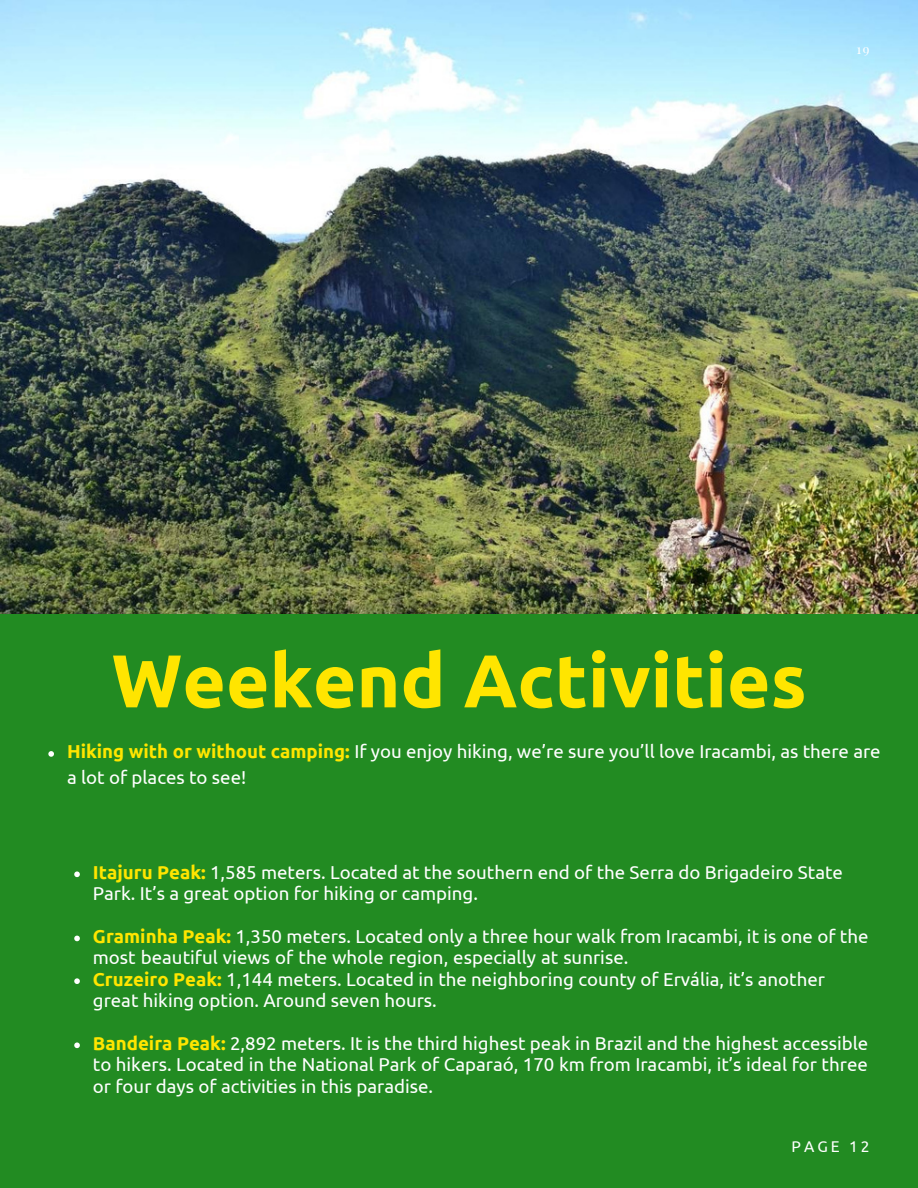
<style>
.page{position:relative;width:918px;height:1188px;background:#228b22}
.page>*{position:absolute;margin:0;border:0;box-sizing:border-box;transform-origin:0 0}
.t1{font:700 74.7px "Ubuntu";color:#ffe500}
.t2{font:18.75px/21.3px "Ubuntu";color:#fff}
.t3{font:15.6px "Ubuntu";letter-spacing:.19em;color:#fff}
.t4{font:13.2px "Playfair Display";color:#fff}
.s1{font-weight:700;color:#ffe500}
</style>
<div class="page">
<img style="left:0;top:0;width:918px;height:614px">
<svg style="left:48px;top:751px;width:6px;height:6px"></svg>
<svg style="left:74px;top:871px;width:6px;height:6px"></svg>
<svg style="left:74px;top:936px;width:6px;height:5px"></svg>
<svg style="left:74px;top:978px;width:6px;height:6px"></svg>
<svg style="left:74px;top:1042px;width:6px;height:6px"></svg>
<p class="t4" style="left:857px;top:40px;width:15px">19</p>
<h1 class="t1" style="left:112px;top:638px;width:697px">Weekend Activities</h1>
<p class="t2" style="left:67px;top:738px;width:815px;line-height:25.8px"><span class="s1">Hiking with or without camping:</span> If you enjoy hiking, we’re sure you’ll love Iracambi, as there are a lot of places to see!</p>
<p class="t2" style="left:93px;top:861px;width:752px"><span class="s1">Itajuru Peak:</span> 1,585 meters. Located at the southern end of the Serra do Brigadeiro State<br>Park. It’s a great option for hiking or camping.</p>
<p class="t2" style="left:93px;top:925px;width:777px"><span class="s1">Graminha Peak:</span> 1,350 meters. Located only a three hour walk from Iracambi, it is one of the most beautiful views of the whole region, especially at sunrise.<br><span class="s1">Cruzeiro Peak:</span> 1,144 meters. Located in the neighboring county of Ervália, it’s another great hiking option. Around seven hours.</p>
<p class="t2" style="left:93px;top:1032px;width:777px;text-align:justify"><span class="s1">Bandeira Peak:</span> 2,892 meters. It is the third highest peak in Brazil and the highest accessible to hikers. Located in the National Park of Caparaó, 170 km from Iracambi, it’s ideal for three or four days of activities in this paradise.</p>
<p class="t3" style="left:792px;top:1138px;width:79px">PAGE 12</p>
</div>
